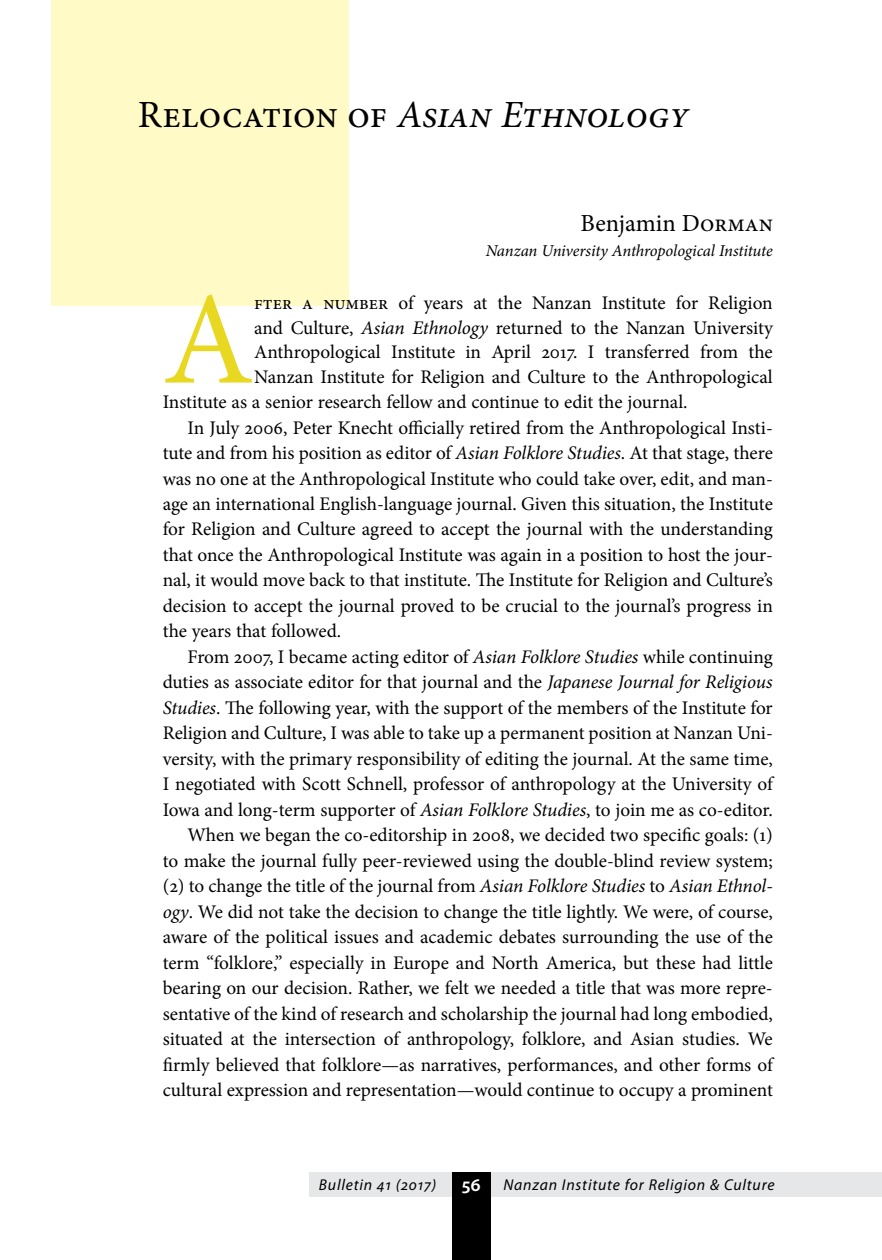
<style>
.page{position:relative;width:882px;height:1260px;background:#fff}
.page>*{position:absolute;margin:0;border:0;box-sizing:border-box;transform-origin:0 0}
.t1{font:132.3px "Minion Pro";color:#e9d822}
.t2{font:italic 38.5px "Minion Pro";color:#000}
.t3{font:24.5px "Minion Pro";color:#000}
.t4{font:19.25px "Minion Pro";letter-spacing:-.005em;color:#000}
.t5{font:italic 16.62px "Minion Pro";letter-spacing:-.01em;color:#000}
.t6{font:italic 15.75px "Myriad Pro";letter-spacing:.05em;color:#000}
.s1{font-style:normal}
.s2{font-style:italic}
.s3{font-weight:600;font-style:normal;font-size:19.25px;color:#fff}
</style>
<div class="page">
<div style="left:309px;top:1172px;width:573px;height:25px;background:#e6e7e8"></div>
<div style="left:452px;top:1172px;width:39px;height:88px;background:#000"></div>
<div style="left:51px;top:0;width:297px;height:305px;background:#fffac6"></div>
<h2 class="t2" style="left:138px;top:89px;width:553px"><span class="s1">Relocation of</span> Asian Ethnology</h2>
<p class="t3" style="left:581px;top:207px;width:194px">Benjamin Dorman</p>
<p class="t5" style="left:486px;top:239px;width:289px">Nanzan University Anthropological Institute</p>
<h1 class="t1" style="left:163px;top:252px;width:93px">A</h1>
<p class="t4" style="left:254px;top:290px;width:520px">fter a number of years at the Nanzan Institute for Religion</p>
<p class="t4" style="left:254px;top:315px;width:520px">and Culture, <span class="s2">Asian Ethnology</span> returned to the Nanzan University</p>
<p class="t4" style="left:254px;top:339px;width:520px">Anthropological Institute in April 2017. I transferred from the</p>
<p class="t4" style="left:254px;top:364px;width:520px">Nanzan Institute for Religion and Culture to the Anthropological</p>
<p class="t4" style="left:163px;top:389px;width:526px">Institute as a senior research fellow and continue to edit the journal.</p>
<p class="t4" style="left:188px;top:415px;width:587px">In July 2006, Peter Knecht officially retired from the Anthropological Insti-</p>
<p class="t4" style="left:163px;top:440px;width:612px">tute and from his position as editor of <span class="s2">Asian Folklore Studies</span>. At that stage, there</p>
<p class="t4" style="left:163px;top:465px;width:612px">was no one at the Anthropological Institute who could take over, edit, and man-</p>
<p class="t4" style="left:163px;top:491px;width:612px">age an international English-language journal. Given this situation, the Institute</p>
<p class="t4" style="left:163px;top:516px;width:612px">for Religion and Culture agreed to accept the journal with the understanding</p>
<p class="t4" style="left:163px;top:542px;width:612px">that once the Anthropological Institute was again in a position to host the jour-</p>
<p class="t4" style="left:163px;top:567px;width:612px">nal, it would move back to that institute. The Institute for Religion and Culture’s</p>
<p class="t4" style="left:163px;top:593px;width:612px">decision to accept the journal proved to be crucial to the journal’s progress in</p>
<p class="t4" style="left:163px;top:618px;width:180px">the years that followed.</p>
<p class="t4" style="left:188px;top:644px;width:587px">From 2007, I became acting editor of <span class="s2">Asian Folklore Studies</span> while continuing</p>
<p class="t4" style="left:163px;top:669px;width:612px">duties as associate editor for that journal and the <span class="s2">Japanese Journal for Religious</span></p>
<p class="t4" style="left:163px;top:695px;width:612px"><span class="s2">Studies</span>. The following year, with the support of the members of the Institute for</p>
<p class="t4" style="left:163px;top:720px;width:612px">Religion and Culture, I was able to take up a permanent position at Nanzan Uni-</p>
<p class="t4" style="left:163px;top:746px;width:612px">versity, with the primary responsibility of editing the journal. At the same time,</p>
<p class="t4" style="left:163px;top:771px;width:613px">I negotiated with Scott Schnell, professor of anthropology at the University of</p>
<p class="t4" style="left:163px;top:797px;width:612px">Iowa and long-term supporter of <span class="s2">Asian Folklore Studies</span>, to join me as co-editor.</p>
<p class="t4" style="left:187px;top:822px;width:587px">When we began the co-editorship in 2008, we decided two specific goals: (1)</p>
<p class="t4" style="left:163px;top:848px;width:612px">to make the journal fully peer-reviewed using the double-blind review system;</p>
<p class="t4" style="left:163px;top:873px;width:612px">(2) to change the title of the journal from <span class="s2">Asian Folklore Studies</span> to <span class="s2">Asian Ethnol-</span></p>
<p class="t4" style="left:163px;top:899px;width:612px"><span class="s2">ogy</span>. We did not take the decision to change the title lightly. We were, of course,</p>
<p class="t4" style="left:163px;top:924px;width:612px">aware of the political issues and academic debates surrounding the use of the</p>
<p class="t4" style="left:163px;top:950px;width:612px">term “folklore,” especially in Europe and North America, but these had little</p>
<p class="t4" style="left:163px;top:975px;width:612px">bearing on our decision. Rather, we felt we needed a title that was more repre-</p>
<p class="t4" style="left:163px;top:1001px;width:612px">sentative of the kind of research and scholarship the journal had long embodied,</p>
<p class="t4" style="left:163px;top:1026px;width:612px">situated at the intersection of anthropology, folklore, and Asian studies. We</p>
<p class="t4" style="left:163px;top:1052px;width:613px">firmly believed that folklore—as narratives, performances, and other forms of</p>
<p class="t4" style="left:163px;top:1077px;width:612px">cultural expression and representation—would continue to occupy a prominent</p>
<p class="t6" style="left:319px;top:1175px;width:119px">Bulletin 41 (2017)</p>
<p class="t6" style="left:462px;top:1175px;width:314px"><span class="s3">56</span> Nanzan Institute for Religion &amp; Culture</p>
</div>
